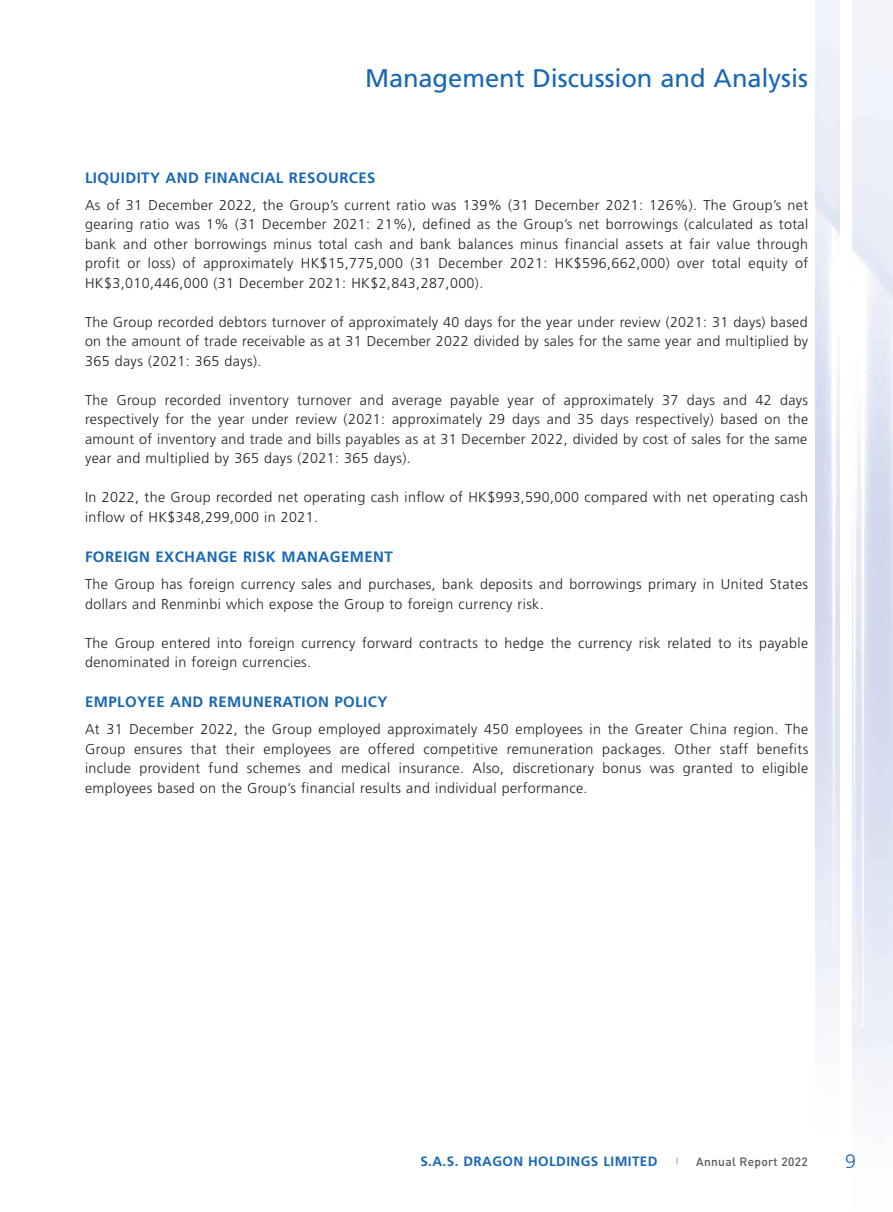
<style>
.page{position:relative;width:893px;height:1212px;background:#fff}
.page>*{position:absolute;margin:0;border:0;box-sizing:border-box;transform-origin:0 0}
.t1{font:25.5px "Frutiger LT Std";color:#1867b3}
.t2{font:300 19.5px "Frutiger LT Std";color:#1867b3}
.t3{font:700 15px "Frutiger LT Std";letter-spacing:.03em;color:#1867b3}
.t4{font:300 14.25px/19.5px "Frutiger LT Std";letter-spacing:.03em;color:#231f20;text-align:justify}
.t5{font:700 13.5px "Frutiger LT Std";letter-spacing:.03em;color:#1867b3}
.t6{font:500 12px "DIN Pro";letter-spacing:.025em;color:#57585a}
.t7{font:700 7.5px "M Hei HK";color:#6c6d70}
</style>
<div class="page">
<img style="left:853px;top:0;width:40px;height:1090px">
<img style="left:815px;top:0;width:25px;height:1014px">
<h1 class="t1" style="left:365px;top:63px;width:444px">Management Discussion and Analysis</h1>
<p class="t3" style="left:85px;top:169px;width:292px">LIQUIDITY AND FINANCIAL RESOURCES</p>
<p class="t4" style="left:85px;top:195px;width:725px">As of 31 December 2022, the Group’s current ratio was 139% (31 December 2021: 126%). The Group’s net gearing ratio was 1% (31 December 2021: 21%), defined as the Group’s net borrowings (calculated as total bank and other borrowings minus total cash and bank balances minus financial assets at fair value through profit or loss) of approximately HK$15,775,000 (31 December 2021: HK$596,662,000) over total equity of HK$3,010,446,000 (31 December 2021: HK$2,843,287,000).</p>
<p class="t4" style="left:85px;top:312px;width:725px">The Group recorded debtors turnover of approximately 40 days for the year under review (2021: 31 days) based on the amount of trade receivable as at 31 December 2022 divided by sales for the same year and multiplied by 365 days (2021: 365 days).</p>
<p class="t4" style="left:85px;top:390px;width:725px">The Group recorded inventory turnover and average payable year of approximately 37 days and 42 days respectively for the year under review (2021: approximately 29 days and 35 days respectively) based on the amount of inventory and trade and bills payables as at 31 December 2022, divided by cost of sales for the same year and multiplied by 365 days (2021: 365 days).</p>
<p class="t4" style="left:85px;top:488px;width:725px">In 2022, the Group recorded net operating cash inflow of HK$993,590,000 compared with net operating cash inflow of HK$348,299,000 in 2021.</p>
<p class="t3" style="left:85px;top:548px;width:309px">FOREIGN EXCHANGE RISK MANAGEMENT</p>
<p class="t4" style="left:85px;top:574px;width:725px">The Group has foreign currency sales and purchases, bank deposits and borrowings primary in United States dollars and Renminbi which expose the Group to foreign currency risk.</p>
<p class="t4" style="left:85px;top:633px;width:725px">The Group entered into foreign currency forward contracts to hedge the currency risk related to its payable denominated in foreign currencies.</p>
<p class="t3" style="left:85px;top:693px;width:304px">EMPLOYEE AND REMUNERATION POLICY</p>
<p class="t4" style="left:85px;top:719px;width:725px">At 31 December 2022, the Group employed approximately 450 employees in the Greater China region. The Group ensures that their employees are offered competitive remuneration packages. Other staff benefits include provident fund schemes and medical insurance. Also, discretionary bonus was granted to eligible employees based on the Group’s financial results and individual performance.</p>
<p class="t5" style="left:420px;top:1153px;width:239px">S.A.S. DRAGON HOLDINGS LIMITED</p>
<p class="t7" style="left:676px;top:1155px;width:3px">|</p>
<p class="t6" style="left:696px;top:1153px;width:113px">Annual Report 2022</p>
<h2 class="t2" style="left:845px;top:1150px;width:12px">9</h2>
</div>
